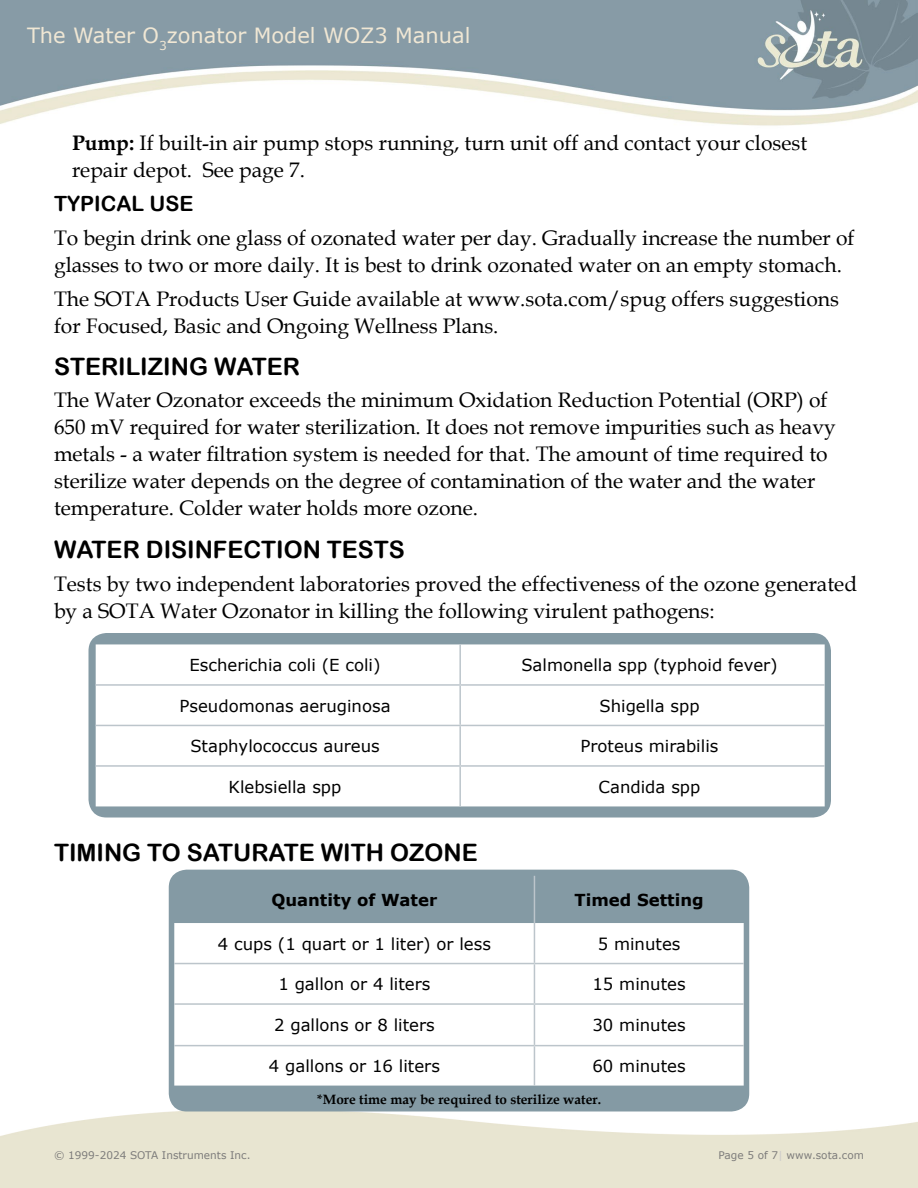
<style>
.page{position:relative;width:918px;height:1188px;background:#fff}
.page>*{position:absolute;margin:0;border:0;box-sizing:border-box;transform-origin:0 0}
.t1{font:24px "Arial Rounded MT Bold";color:#000}
.t2{font:21px/27px "Book Antiqua";color:#000}
.t3{font:21px "Verdana";color:#f0e7d4}
.t4{font:21px "Arial Rounded MT Bold";color:#000}
.t5{font:16.5px "Verdana";color:#000}
.t6{font:700 16.5px "Verdana";color:#000}
.t7{font:700 13.5px "Book Antiqua";color:#000}
.t8{font:10.5px "Verdana";color:#7d7c7b}
.s1{font-weight:700}
.s2{color:#cbcaca}
</style>
<div class="page">
<img style="left:0;top:0;width:918px;height:126px">
<div style="left:88px;top:633px;width:743px;height:185px;background:#849aa4;border-radius:18px"></div>
<svg style="left:96px;top:806px;width:729px;height:1px"></svg>
<div style="left:96px;top:644px;width:729px;height:162px;background:#fff"></div>
<hr style="left:459px;top:644px;width:2px;height:40px;background:#bcc5cb">
<hr style="left:96px;top:684px;width:364px;height:2px;background:#bcc5cb">
<hr style="left:460px;top:684px;width:365px;height:2px;background:#bcc5cb">
<hr style="left:459px;top:686px;width:2px;height:39px;background:#bcc5cb">
<hr style="left:96px;top:725px;width:364px;height:1px;background:#bcc5cb">
<hr style="left:460px;top:725px;width:365px;height:1px;background:#bcc5cb">
<hr style="left:459px;top:726px;width:2px;height:39px;background:#bcc5cb">
<hr style="left:96px;top:765px;width:364px;height:2px;background:#bcc5cb">
<hr style="left:460px;top:765px;width:365px;height:2px;background:#bcc5cb">
<hr style="left:459px;top:767px;width:2px;height:39px;background:#bcc5cb">
<div style="left:169px;top:870px;width:580px;height:242px;background:#849aa4;border-radius:18px"></div>
<div style="left:174px;top:923px;width:570px;height:163px;background:#fff"></div>
<hr style="left:534px;top:876px;width:1px;height:47px;background:#bcc5cb">
<hr style="left:534px;top:923px;width:1px;height:40px;background:#bcc5cb">
<hr style="left:174px;top:963px;width:360px;height:1px;background:#bcc5cb">
<hr style="left:534px;top:963px;width:210px;height:1px;background:#bcc5cb">
<hr style="left:534px;top:964px;width:1px;height:39px;background:#bcc5cb">
<hr style="left:174px;top:1003px;width:360px;height:2px;background:#bcc5cb">
<hr style="left:534px;top:1003px;width:210px;height:2px;background:#bcc5cb">
<hr style="left:534px;top:1005px;width:1px;height:40px;background:#bcc5cb">
<hr style="left:174px;top:1045px;width:360px;height:1px;background:#bcc5cb">
<hr style="left:534px;top:1045px;width:210px;height:1px;background:#bcc5cb">
<hr style="left:534px;top:1046px;width:1px;height:40px;background:#bcc5cb">
<p class="t3" style="left:27px;top:21px;width:445px">The Water O<sub>3</sub>zonator Model WOZ3 Manual</p>
<p class="t2" style="left:72px;top:129px;width:737px"><span class="s1">Pump:</span> If built-in air pump stops running, turn unit off and contact your closest repair depot. See page 7.</p>
<p class="t4" style="left:54px;top:191px;width:126px">TYPICAL USE</p>
<p class="t2" style="left:54px;top:224px;width:802px">To begin drink one glass of ozonated water per day. Gradually increase the number of glasses to two or more daily. It is best to drink ozonated water on an empty stomach.</p>
<p class="t2" style="left:54px;top:284px;width:786px">The SOTA Products User Guide available at www.sota.com/spug offers suggestions for Focused, Basic and Ongoing Wellness Plans.</p>
<p class="t1" style="left:54px;top:352px;width:60px">STERILIZI</p>
<p class="t1" style="left:171px;top:352px;width:128px">NG WATER</p>
<p class="t2" style="left:54px;top:386px;width:783px">The Water Ozonator exceeds the minimum Oxidation Reduction Potential (ORP) of 650 mV required for water sterilization. It does not remove impurities such as heavy metals - a water filtration system is needed for that. The amount of time required to sterilize water depends on the degree of contamination of the water and the water temperature. Colder water holds more ozone.</p>
<p class="t1" style="left:54px;top:535px;width:353px">WATER DI SI NFECTI ON TESTS</p>
<p class="t2" style="left:54px;top:570px;width:805px">Tests by two independent laboratories proved the effectiveness of the ozone generated by a SOTA Water Ozonator in killing the following virulent pathogens:</p>
<p class="t5" style="left:190px;top:654px;width:193px">Escherichia coli (E coli)</p>
<p class="t5" style="left:521px;top:654px;width:258px">Salmonella spp (typhoid fever)</p>
<p class="t5" style="left:180px;top:694px;width:212px">Pseudomonas aeruginosa</p>
<p class="t5" style="left:599px;top:694px;width:102px">Shigella spp</p>
<p class="t5" style="left:190px;top:735px;width:191px">Staphylococcus aureus</p>
<p class="t5" style="left:581px;top:735px;width:139px">Proteus mirabilis</p>
<p class="t5" style="left:229px;top:775px;width:114px">Klebsiella spp</p>
<p class="t5" style="left:599px;top:775px;width:103px">Candida spp</p>
<p class="t1" style="left:54px;top:838px;width:150px">TIMING TO SATU</p>
<p class="t1" style="left:251px;top:838px;width:34px">RATE</p>
<p class="t1" style="left:321px;top:838px;width:122px">WITH OZONE</p>
<p class="t6" style="left:271px;top:888px;width:167px">Quantity of Water</p>
<p class="t6" style="left:575px;top:888px;width:131px">Timed Setting</p>
<p class="t5" style="left:218px;top:932px;width:275px">4 cups (1 quart or 1 liter) or less</p>
<p class="t5" style="left:598px;top:932px;width:84px">5 minutes</p>
<p class="t5" style="left:278px;top:973px;width:153px">1 gallon or 4 liters</p>
<p class="t5" style="left:593px;top:973px;width:95px">15 minutes</p>
<p class="t5" style="left:274px;top:1014px;width:162px">2 gallons or 8 liters</p>
<p class="t5" style="left:593px;top:1014px;width:95px">30 minutes</p>
<p class="t5" style="left:269px;top:1055px;width:173px">4 gallons or 16 liters</p>
<p class="t5" style="left:593px;top:1055px;width:95px">60 minutes</p>
<p class="t7" style="left:317px;top:1090px;width:286px">*More time may be required to sterilize water.</p>
<p class="t8" style="left:54px;top:1148px;width:198px">© 1999-2024 SOTA Instruments Inc.</p>
<p class="t8" style="left:718px;top:1148px;width:147px">Page 5 of 7<span class="s2">|</span> www.sota.com</p>
</div>
